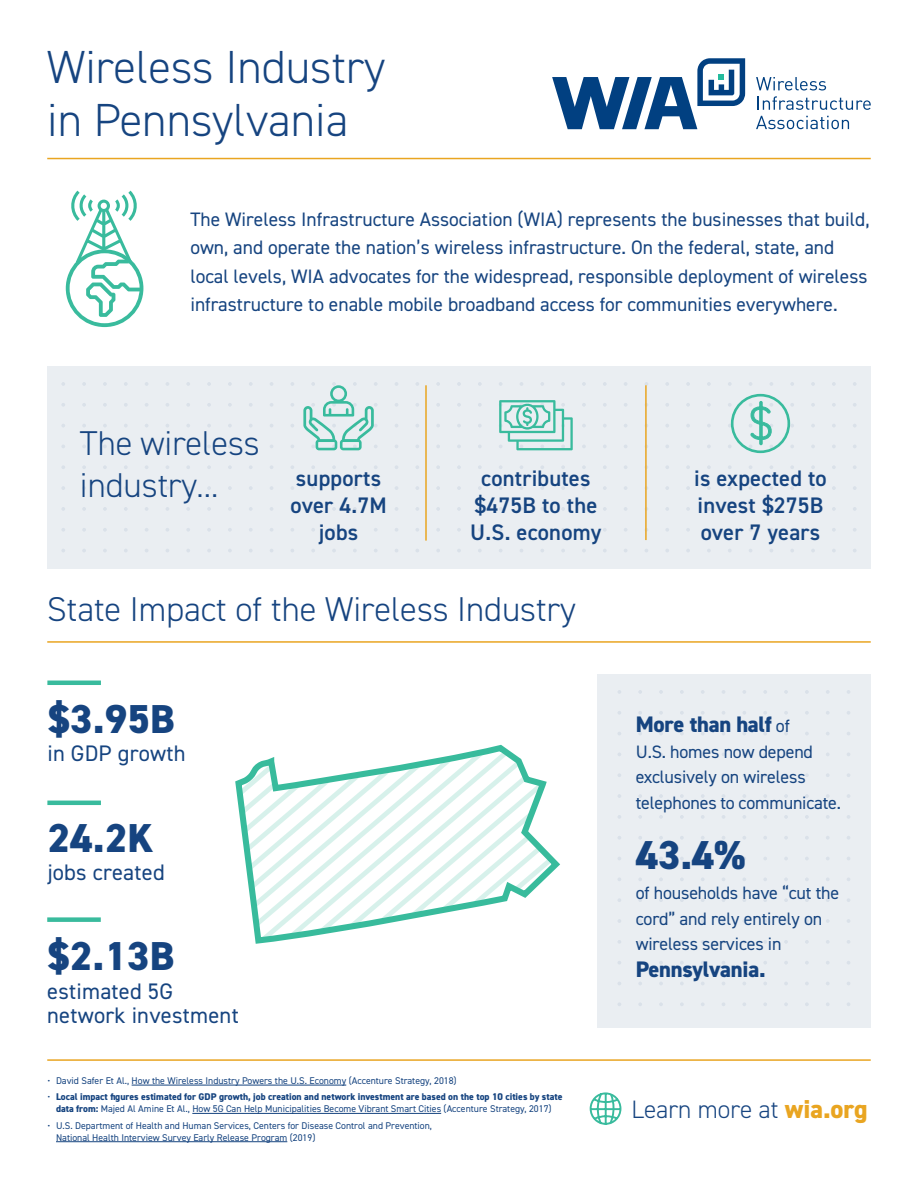
<style>
.page{position:relative;width:918px;height:1188px;background:#fff}
.page>*{position:absolute;margin:0;border:0;box-sizing:border-box;transform-origin:0 0}
.t1{font:300 46.5px "DIN2014";color:#164480}
.t2{font:800 40.5px "DIN2014";color:#164480}
.t3{font:300 34.5px/41.8px "DIN2014";color:#164480}
.t4{font:300 25.2px "DIN2014";color:#164480}
.t5{font:600 22.5px/27px "DIN2014";letter-spacing:.01em;color:#164480;text-align:center}
.t6{font:22.5px/24px "DIN2014";letter-spacing:.01em;color:#164480}
.t7{font:800 22.5px "DIN2014";letter-spacing:-.01em;color:#164480}
.t8{font:19.5px/28.5px "DIN2014";color:#164480}
.t9{font:18px/25.5px "DIN2014";letter-spacing:-.01em;color:#164480}
.t10{font:9.75px/12px "DIN2014";color:#164480}
.t11{font:800 9.75px/12px "DIN2014";color:#164480;text-align:center}
.s1{font-weight:400}
.s2{font-weight:400;font-size:18px}
.s3{font-weight:800;font-size:25.95px;color:#e9a521}
</style>
<div class="page">
<div style="left:597px;top:674px;width:274px;height:354px;background:#eaeef2"></div>
<svg style="left:680px;top:690px;width:4px;height:4px"></svg>
<svg style="left:680px;top:794px;width:4px;height:4px"></svg>
<svg style="left:680px;top:919px;width:4px;height:4px"></svg>
<svg style="left:659px;top:690px;width:4px;height:4px"></svg>
<svg style="left:659px;top:815px;width:4px;height:4px"></svg>
<svg style="left:659px;top:794px;width:4px;height:4px"></svg>
<svg style="left:659px;top:919px;width:4px;height:4px"></svg>
<svg style="left:805px;top:690px;width:4px;height:4px"></svg>
<svg style="left:805px;top:794px;width:4px;height:4px"></svg>
<svg style="left:805px;top:919px;width:4px;height:4px"></svg>
<svg style="left:784px;top:690px;width:4px;height:4px"></svg>
<svg style="left:784px;top:815px;width:4px;height:4px"></svg>
<svg style="left:784px;top:794px;width:4px;height:4px"></svg>
<svg style="left:784px;top:919px;width:4px;height:4px"></svg>
<svg style="left:66px;top:191px;width:77px;height:136px"></svg>
<svg style="left:756px;top:77px;width:52px;height:13px"></svg>
<svg style="left:810px;top:81px;width:16px;height:9px"></svg>
<svg style="left:758px;top:96px;width:51px;height:14px"></svg>
<svg style="left:812px;top:98px;width:59px;height:12px"></svg>
<svg style="left:756px;top:116px;width:48px;height:13px"></svg>
<svg style="left:806px;top:116px;width:43px;height:13px"></svg>
<svg style="left:552px;top:77px;width:92px;height:52px"></svg>
<svg style="left:644px;top:58px;width:101px;height:71px"></svg>
<svg style="left:709px;top:70px;width:25px;height:25px"></svg>
<hr style="left:47px;top:158px;width:824px;height:1px;background:#e9a521">
<div style="left:47px;top:366px;width:824px;height:202px;background:#eaeef2"></div>
<svg style="left:82px;top:382px;width:4px;height:4px"></svg>
<svg style="left:103px;top:382px;width:4px;height:4px"></svg>
<svg style="left:207px;top:382px;width:4px;height:4px"></svg>
<svg style="left:228px;top:382px;width:4px;height:4px"></svg>
<svg style="left:457px;top:382px;width:4px;height:4px"></svg>
<svg style="left:686px;top:382px;width:4px;height:4px"></svg>
<svg style="left:582px;top:382px;width:4px;height:4px"></svg>
<svg style="left:561px;top:382px;width:4px;height:4px"></svg>
<svg style="left:707px;top:382px;width:4px;height:4px"></svg>
<svg style="left:811px;top:382px;width:4px;height:4px"></svg>
<svg style="left:832px;top:382px;width:4px;height:4px"></svg>
<svg style="left:82px;top:486px;width:4px;height:4px"></svg>
<svg style="left:103px;top:486px;width:4px;height:4px"></svg>
<svg style="left:207px;top:486px;width:4px;height:4px"></svg>
<svg style="left:228px;top:486px;width:4px;height:4px"></svg>
<svg style="left:332px;top:486px;width:4px;height:4px"></svg>
<svg style="left:457px;top:486px;width:4px;height:4px"></svg>
<svg style="left:686px;top:486px;width:4px;height:4px"></svg>
<svg style="left:582px;top:486px;width:4px;height:4px"></svg>
<svg style="left:561px;top:486px;width:4px;height:4px"></svg>
<svg style="left:707px;top:486px;width:4px;height:4px"></svg>
<svg style="left:811px;top:486px;width:4px;height:4px"></svg>
<svg style="left:832px;top:486px;width:4px;height:4px"></svg>
<svg style="left:82px;top:507px;width:4px;height:4px"></svg>
<svg style="left:103px;top:507px;width:4px;height:4px"></svg>
<svg style="left:207px;top:507px;width:4px;height:4px"></svg>
<svg style="left:228px;top:507px;width:4px;height:4px"></svg>
<svg style="left:332px;top:507px;width:4px;height:4px"></svg>
<svg style="left:457px;top:507px;width:4px;height:4px"></svg>
<svg style="left:686px;top:507px;width:4px;height:4px"></svg>
<svg style="left:582px;top:507px;width:4px;height:4px"></svg>
<svg style="left:707px;top:507px;width:4px;height:4px"></svg>
<svg style="left:811px;top:507px;width:4px;height:4px"></svg>
<svg style="left:832px;top:507px;width:4px;height:4px"></svg>
<svg style="left:303px;top:382px;width:74px;height:68px"></svg>
<svg style="left:499px;top:400px;width:74px;height:50px"></svg>
<hr style="left:425px;top:385px;width:2px;height:156px;background:#e9a521">
<hr style="left:645px;top:385px;width:2px;height:155px;background:#e9a521">
<hr style="left:47px;top:1059px;width:824px;height:2px;background:#e9a521">
<svg style="left:589px;top:1092px;width:33px;height:33px"></svg>
<hr style="left:132px;top:1085px;width:214px;height:1px;background:#164480">
<hr style="left:192px;top:1113px;width:249px;height:1px;background:#164480">
<hr style="left:56px;top:1141px;width:231px;height:1px;background:#164480">
<hr style="left:47px;top:641px;width:824px;height:2px;background:#e9a521">
<hr style="left:47px;top:681px;width:54px;height:4px;background:#39bb9d">
<hr style="left:47px;top:801px;width:54px;height:4px;background:#39bb9d">
<div style="left:47px;top:917px;width:54px;height:5px;background:#39bb9d"></div>
<svg style="left:749px;top:401px;width:24px;height:47px"></svg>
<div style="left:731px;top:394px;width:59px;height:59px;border:3px solid #39bb9d;border-radius:50%"></div>
<svg style="left:239px;top:748px;width:317px;height:192px"></svg>
<p class="t1" style="left:47px;top:39px;width:340px">Wireless Industry</p>
<p class="t1" style="left:47px;top:92px;width:303px">in Pennsylvania</p>
<p class="t8" style="left:190px;top:205px;width:681px">The Wireless Infrastructure Association (WIA) represents the businesses that build, own, and operate the nation’s wireless infrastructure. On the federal, state, and local levels, WIA advocates for the widespread, responsible deployment of wireless infrastructure to enable mobile broadband access for communities everywhere.</p>
<p class="t3" style="left:80px;top:423px;width:181px">The wireless industry...</p>
<p class="t5" style="left:290px;top:465px;width:98px">supports over 4.7M jobs</p>
<p class="t5" style="left:694px;top:464px;width:134px;text-align:left">is expected to invest $275B over 7 years</p>
<p class="t5" style="left:470px;top:465px;width:133px">contributes $475B to the<br>U.S. economy</p>
<p class="t3" style="left:47px;top:588px;width:530px">State Impact of the Wireless Industry</p>
<p class="t2" style="left:47px;top:692px;width:129px">$3.95B</p>
<p class="t6" style="left:47px;top:741px;width:140px">in GDP growth</p>
<p class="t2" style="left:47px;top:811px;width:108px">24.2K</p>
<p class="t6" style="left:47px;top:860px;width:119px">jobs created</p>
<p class="t2" style="left:47px;top:929px;width:129px">$2.13B</p>
<p class="t6" style="left:47px;top:978px;width:193px">estimated 5G network investment</p>
<p class="t10" style="left:47px;top:1075px;width:411px">• David Safer Et Al., How the Wireless Industry Powers the U.S. Economy (Accenture Strategy, 2018)</p>
<p class="t11" style="left:47px;top:1091px;width:517px"><span class="s1">•</span> Local impact figures estimated for GDP growth, job creation and network investment are based on the top 10 cities by state data from: <span class="s1">Majed Al Amine Et Al., How 5G Can Help Municipalities Become Vibrant Smart Cities (Accenture Strategy, 2017)</span></p>
<p class="t10" style="left:56px;top:1119px;width:378px;text-indent:-9px">• U.S. Department of Health and Human Services, Centers for Disease Control and Prevention,<br>National Health Interview Survey Early Release Program (2019)</p>
<p class="t7" style="left:636px;top:709px;width:156px">More than half <span class="s2">of</span></p>
<p class="t9" style="left:636px;top:738px;width:207px">U.S. homes now depend exclusively on wireless telephones to communicate.</p>
<p class="t2" style="left:636px;top:828px;width:111px">43.4%</p>
<p class="t9" style="left:636px;top:880px;width:205px">of households have “cut the cord” and rely entirely on wireless services in</p>
<p class="t7" style="left:636px;top:954px;width:131px">Pennsylvania.</p>
<p class="t4" style="left:632px;top:1094px;width:237px">Learn more at <span class="s3">wia.org</span></p>
</div>
